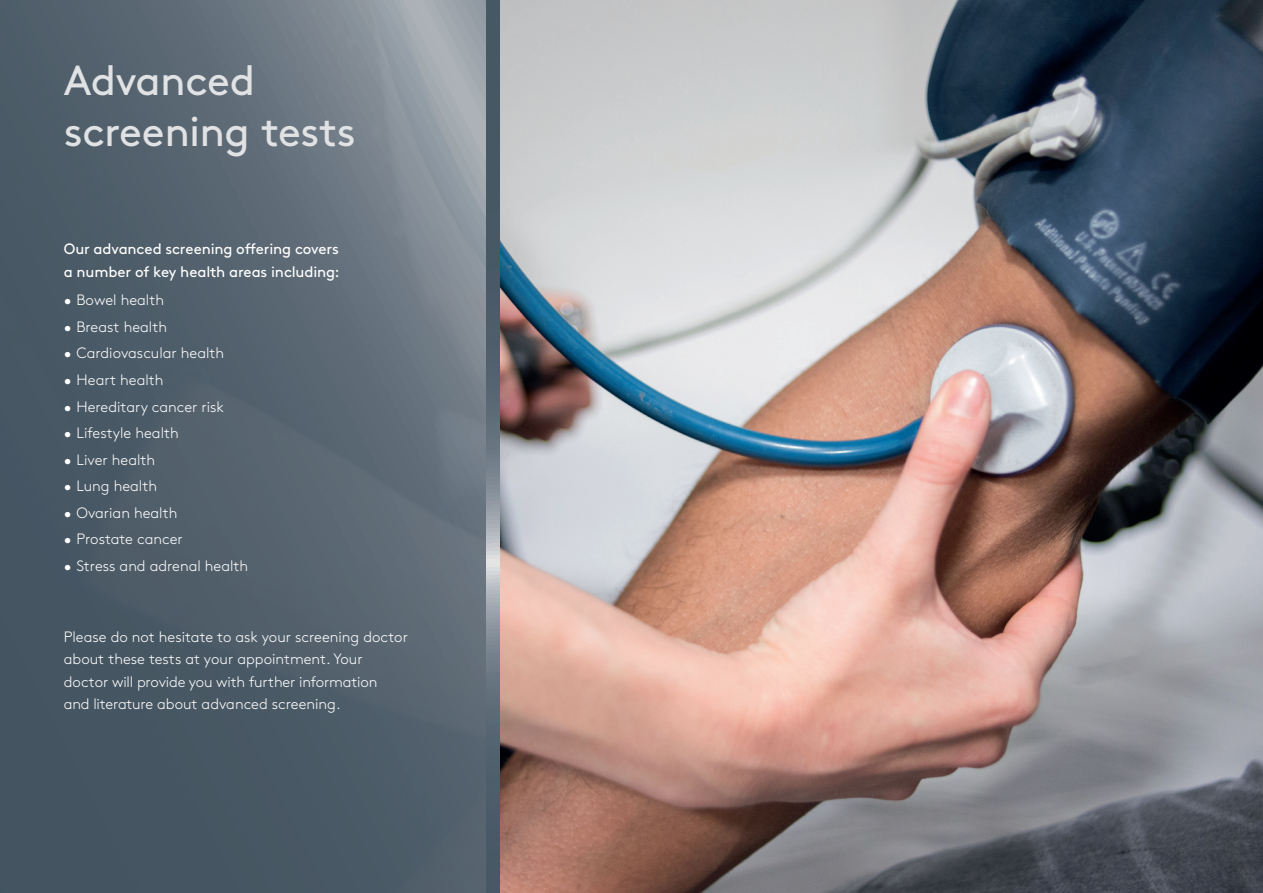
<style>
.page{position:relative;width:1263px;height:893px;background:#fff}
.page>*{position:absolute;margin:0;border:0;box-sizing:border-box;transform-origin:0 0}
._3__Heading{font:42px/50.4px "Brown Std";letter-spacing:-.01em;color:#e1e2e4}
._7__Body{font:300 15px/22.5px "Brown Std";color:#fff}
.Small_header{font:15px/22.5px "Brown Std";letter-spacing:-.01em;color:#fff}
</style>
<div class="page">
<img style="left:499px;top:0;width:764px;height:893px">
<svg style="left:0;top:0;width:487px;height:893px;background:#586671"></svg>
<svg style="left:487px;top:0;width:12px;height:893px;background:#616f7a"></svg>
<p class="_3__Heading" style="left:64px;top:56px;width:294px">Advanced screening tests</p>
<p class="Small_header" style="left:64px;top:238px;width:277px">Our advanced screening offering covers a number of key health areas including:</p>
<p class="_7__Body" style="left:64px;top:289px;width:102px">• Bowel health</p>
<p class="_7__Body" style="left:64px;top:316px;width:105px">• Breast health</p>
<p class="_7__Body" style="left:64px;top:342px;width:162px">• Cardiovascular health</p>
<p class="_7__Body" style="left:64px;top:369px;width:101px">• Heart health</p>
<p class="_7__Body" style="left:64px;top:395px;width:162px">• Hereditary cancer risk</p>
<p class="_7__Body" style="left:64px;top:422px;width:116px">• Lifestyle health</p>
<p class="_7__Body" style="left:64px;top:448px;width:93px">• Liver health</p>
<p class="_7__Body" style="left:64px;top:475px;width:95px">• Lung health</p>
<p class="_7__Body" style="left:64px;top:501px;width:115px">• Ovarian health</p>
<p class="_7__Body" style="left:64px;top:528px;width:120px">• Prostate cancer</p>
<p class="_7__Body" style="left:64px;top:554px;width:186px">• Stress and adrenal health</p>
<p class="_7__Body" style="left:64px;top:625px;width:346px">Please do not hesitate to ask your screening doctor about these tests at your appointment. Your doctor will provide you with further information<br>and literature about advanced screening.</p>
</div>
